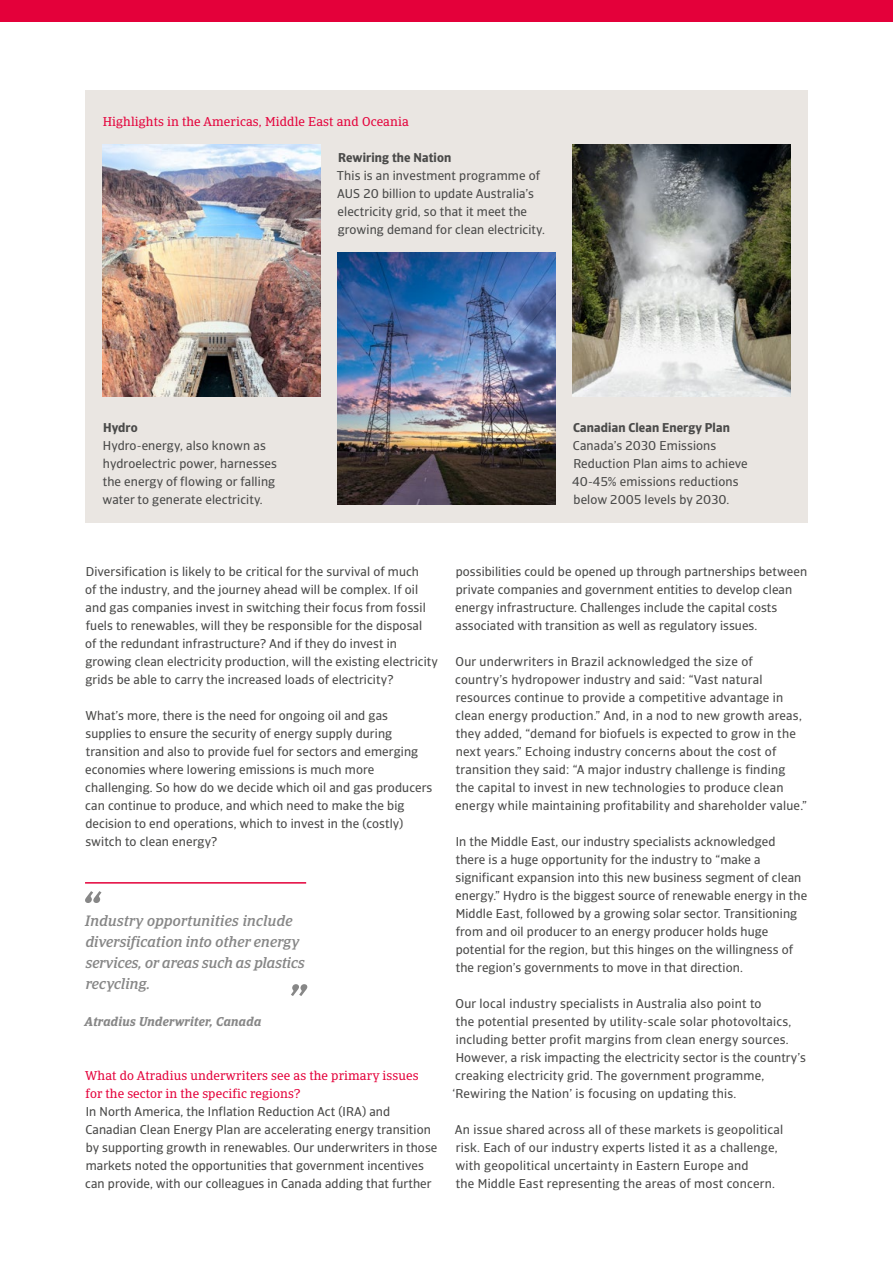
<style>
.page{position:relative;width:893px;height:1263px;background:#fff}
.page>*{position:absolute;margin:0;border:0;box-sizing:border-box;transform-origin:0 0}
.t1{font:italic 500 15px/21px "GCO";color:#878787}
.t2{font:12.75px/18px "GCO Sans";letter-spacing:.01em;color:#4a4a49}
.t3{font:12.75px/18px "Catalana";letter-spacing:.01em;color:#e4003a}
.t4{font:700 12.75px "GCO Sans";letter-spacing:.01em;color:#4a4a49}
.t5{font:12.75px "GCO";letter-spacing:.01em;color:#e4003a}
.t6{font:italic 700 12.75px "GCO";letter-spacing:.01em;color:#878787}
</style>
<div class="page">
<div style="left:0;top:0;width:893px;height:21px;background:#e4003a"></div>
<div style="left:85px;top:90px;width:723px;height:432px;background:#eae6e2"></div>
<img style="left:102px;top:144px;width:218px;height:252px">
<img style="left:337px;top:252px;width:219px;height:252px">
<img style="left:573px;top:144px;width:218px;height:252px">
<hr style="left:85px;top:882px;width:221px;height:2px;background:#e4003a">
<svg style="left:85px;top:891px;width:17px;height:12px"></svg>
<svg style="left:291px;top:984px;width:16px;height:12px"></svg>
<p class="t5" style="left:103px;top:114px;width:308px">Highlights in the Americas, Middle East and Oceania</p>
<p class="t4" style="left:338px;top:150px;width:115px">Rewiring the Nation</p>
<p class="t2" style="left:337px;top:167px;width:210px">This is an investment programme of AUS 20 billion to update Australia’s electricity grid, so that it meet the growing demand for clean electricity.</p>
<p class="t4" style="left:103px;top:420px;width:36px">Hydro</p>
<p class="t2" style="left:102px;top:437px;width:176px">Hydro-energy, also known as hydroelectric power, harnesses the energy of flowing or falling water to generate electricity.</p>
<p class="t4" style="left:573px;top:420px;width:158px">Canadian Clean Energy Plan</p>
<p class="t2" style="left:572px;top:437px;width:177px">Canada’s 2030 Emissions<br>Reduction Plan aims to achieve<br>40-45% emissions reductions below 2005 levels by 2030.</p>
<p class="t2" style="left:85px;top:563px;width:354px">Diversification is likely to be critical for the survival of much<br>of the industry, and the journey ahead will be complex. If oil and gas companies invest in switching their focus from fossil fuels to renewables, will they be responsible for the disposal<br>of the redundant infrastructure? And if they do invest in growing clean electricity production, will the existing electricity grids be able to carry the increased loads of electricity?</p>
<p class="t2" style="left:85px;top:707px;width:349px">What’s more, there is the need for ongoing oil and gas supplies to ensure the security of energy supply during transition and also to provide fuel for sectors and emerging economies where lowering emissions is much more challenging. So how do we decide which oil and gas producers can continue to produce, and which need to make the big decision to end operations, which to invest in the (costly) switch to clean energy?</p>
<p class="t1" style="left:85px;top:910px;width:221px">Industry opportunities include diversification into other energy services, or areas such as plastics recycling.</p>
<p class="t6" style="left:85px;top:1014px;width:178px">Atradius Underwriter, Canada</p>
<p class="t3" style="left:85px;top:1067px;width:335px">What do Atradius underwriters see as the primary issues for the sector in the specific regions?</p>
<p class="t2" style="left:85px;top:1103px;width:354px">In North America, the Inflation Reduction Act (IRA) and Canadian Clean Energy Plan are accelerating energy transition by supporting growth in renewables. Our underwriters in those markets noted the opportunities that government incentives can provide, with our colleagues in Canada adding that further</p>
<p class="t2" style="left:455px;top:563px;width:353px">possibilities could be opened up through partnerships between private companies and government entities to develop clean energy infrastructure. Challenges include the capital costs associated with transition as well as regulatory issues.</p>
<p class="t2" style="left:455px;top:653px;width:353px">Our underwriters in Brazil acknowledged the size of country’s hydropower industry and said: “Vast natural resources continue to provide a competitive advantage in clean energy production.” And, in a nod to new growth areas, they added, “demand for biofuels is expected to grow in the next years.” Echoing industry concerns about the cost of transition they said: “A major industry challenge is finding<br>the capital to invest in new technologies to produce clean energy while maintaining profitability and shareholder value.”</p>
<p class="t2" style="left:455px;top:833px;width:354px">In the Middle East, our industry specialists acknowledged there is a huge opportunity for the industry to “make a significant expansion into this new business segment of clean energy.” Hydro is the biggest source of renewable energy in the Middle East, followed by a growing solar sector. Transitioning from and oil producer to an energy producer holds huge potential for the region, but this hinges on the willingness of the region’s governments to move in that direction.</p>
<p class="t2" style="left:453px;top:995px;width:355px">Our local industry specialists in Australia also point to<br>the potential presented by utility-scale solar photovoltaics, including better profit margins from clean energy sources.<br>However, a risk impacting the electricity sector is the country’s creaking electricity grid. The government programme, ‘Rewiring the Nation’ is focusing on updating this.</p>
<p class="t2" style="left:455px;top:1121px;width:330px">An issue shared across all of these markets is geopolitical risk. Each of our industry experts listed it as a challenge, with geopolitical uncertainty in Eastern Europe and<br>the Middle East representing the areas of most concern.</p>
</div>
